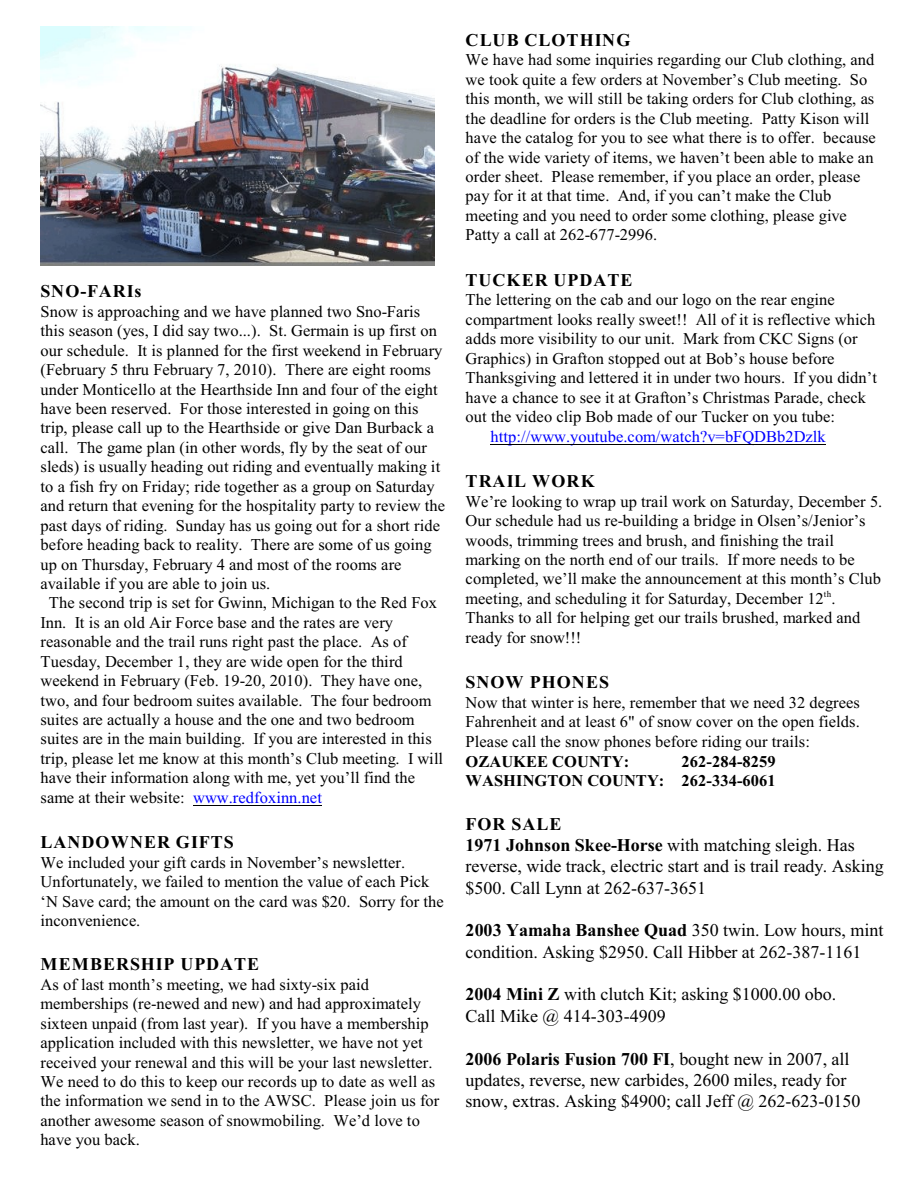
<style>
.page{position:relative;width:918px;height:1188px;background:#fff}
.page>*{position:absolute;margin:0;border:0;box-sizing:border-box;transform-origin:0 0}
.t1{font:18px/21.3px "Times New Roman";color:#000}
.t2{font:700 18px "Times New Roman";letter-spacing:.055em;color:#000}
.t3{font:16.5px/19.5px "Times New Roman";letter-spacing:.005em;color:#000}
.t4{font:700 16.5px/19.5px "Times New Roman";letter-spacing:.005em;color:#000;text-align:right}
.t5{font:16.5px "Times New Roman";color:#00f}
.t6{font:9px "Times New Roman";color:#000}
.s1{color:#00f}
.s2{font-weight:700}
</style>
<div class="page">
<hr style="left:193px;top:805px;width:129px;height:1px;background:#000">
<hr style="left:490px;top:444px;width:336px;height:1px;background:#000">
<img style="left:40px;top:27px;width:395px;height:239px">
<p class="t2" style="left:40px;top:285px;width:103px">SNO-FARIs</p>
<p class="t3" style="left:40px;top:303px;width:381px">Snow is approaching and we have planned two Sno-Faris</p>
<p class="t3" style="left:40px;top:323px;width:398px">this season (yes, I did say two...). St. Germain is up first on</p>
<p class="t3" style="left:40px;top:342px;width:403px">our schedule. It is planned for the first weekend in February</p>
<p class="t3" style="left:40px;top:361px;width:392px">(February 5 thru February 7, 2010). There are eight rooms</p>
<p class="t3" style="left:40px;top:381px;width:399px">under Monticello at the Hearthside Inn and four of the eight</p>
<p class="t3" style="left:40px;top:400px;width:380px">have been reserved. For those interested in going on this</p>
<p class="t3" style="left:40px;top:420px;width:395px">trip, please call up to the Hearthside or give Dan Burback a</p>
<p class="t3" style="left:40px;top:439px;width:388px">call. The game plan (in other words, fly by the seat of our</p>
<p class="t3" style="left:40px;top:459px;width:401px">sleds) is usually heading out riding and eventually making it</p>
<p class="t3" style="left:40px;top:478px;width:396px">to a fish fry on Friday; ride together as a group on Saturday</p>
<p class="t3" style="left:40px;top:498px;width:406px">and return that evening for the hospitality party to review the</p>
<p class="t3" style="left:40px;top:517px;width:401px">past days of riding. Sunday has us going out for a short ride</p>
<p class="t3" style="left:40px;top:536px;width:393px">before heading back to reality. There are some of us going</p>
<p class="t3" style="left:40px;top:556px;width:363px">up on Thursday, February 4 and most of the rooms are</p>
<p class="t3" style="left:40px;top:575px;width:231px">available if you are able to join us.</p>
<p class="t3" style="left:49px;top:595px;width:390px">The second trip is set for Gwinn, Michigan to the Red Fox</p>
<p class="t3" style="left:40px;top:614px;width:354px">Inn. It is an old Air Force base and the rates are very</p>
<p class="t3" style="left:40px;top:634px;width:368px">reasonable and the trail runs right past the place. As of</p>
<p class="t3" style="left:40px;top:653px;width:364px">Tuesday, December 1, they are wide open for the third</p>
<p class="t3" style="left:40px;top:672px;width:383px">weekend in February (Feb. 19-20, 2010). They have one,</p>
<p class="t3" style="left:40px;top:692px;width:393px">two, and four bedroom suites available. The four bedroom</p>
<p class="t3" style="left:40px;top:711px;width:376px">suites are actually a house and the one and two bedroom</p>
<p class="t3" style="left:40px;top:731px;width:393px">suites are in the main building. If you are interested in this</p>
<p class="t3" style="left:40px;top:750px;width:404px">trip, please let me know at this month’s Club meeting. I will</p>
<p class="t3" style="left:40px;top:770px;width:376px">have their information along with me, yet you’ll find the</p>
<p class="t3" style="left:40px;top:789px;width:283px">same at their website: <span class="s1">www.redfoxinn.net</span></p>
<p class="t2" style="left:40px;top:836px;width:195px">LANDOWNER GIFTS</p>
<p class="t3" style="left:40px;top:854px;width:405px">We included your gift cards in November’s newsletter.<br>Unfortunately, we failed to mention the value of each Pick ‘N Save card; the amount on the card was $20. Sorry for the inconvenience.</p>
<p class="t2" style="left:40px;top:958px;width:220px">MEMBERSHIP UPDATE</p>
<p class="t3" style="left:40px;top:976px;width:400px">As of last month’s meeting, we had sixty-six paid memberships (re-newed and new) and had approximately sixteen unpaid (from last year). If you have a membership application included with this newsletter, we have not yet received your renewal and this will be your last newsletter.<br>We need to do this to keep our records up to date as well as the information we send in to the AWSC. Please join us for another awesome season of snowmobiling. We’d love to have you back.</p>
<p class="t2" style="left:466px;top:34px;width:166px">CLUB CLOTHING</p>
<p class="t3" style="left:466px;top:52px;width:412px">We have had some inquiries regarding our Club clothing, and we took quite a few orders at November’s Club meeting. So this month, we will still be taking orders for Club clothing, as the deadline for orders is the Club meeting. Patty Kison will have the catalog for you to see what there is to offer. because of the wide variety of items, we haven’t been able to make an order sheet. Please remember, if you place an order, please pay for it at that time. And, if you can’t make the Club meeting and you need to order some clothing, please give Patty a call at 262-677-2996.</p>
<p class="t2" style="left:466px;top:274px;width:168px">TUCKER UPDATE</p>
<p class="t3" style="left:466px;top:292px;width:413px">The lettering on the cab and our logo on the rear engine compartment looks really sweet!! All of it is reflective which adds more visibility to our unit. Mark from CKC Signs (or Graphics) in Grafton stopped out at Bob’s house before Thanksgiving and lettered it in under two hours. If you didn’t have a chance to see it at Grafton’s Christmas Parade, check out the video clip Bob made of our Tucker on you tube:</p>
<p class="t5" style="left:490px;top:430px;width:337px">http://www.youtube.com/watch?v=bFQDBb2Dzlk</p>
<p class="t2" style="left:466px;top:475px;width:131px">TRAIL WORK</p>
<p class="t3" style="left:466px;top:493px;width:418px">We’re looking to wrap up trail work on Saturday, December 5.<br>Our schedule had us re-building a bridge in Olsen’s/Jenior’s woods, trimming trees and brush, and finishing the trail marking on the north end of our trails. If more needs to be completed, we’ll make the announcement at this month’s Club meeting, and scheduling it for Saturday, December 12 .</p>
<p class="t6" style="left:824px;top:591px;width:9px">th</p>
<p class="t3" style="left:466px;top:610px;width:396px">Thanks to all for helping get our trails brushed, marked and ready for snow!!!</p>
<p class="t2" style="left:466px;top:676px;width:145px">SNOW PHONES</p>
<p class="t3" style="left:466px;top:694px;width:396px;text-align:justify">Now that winter is here, remember that we need 32 degrees Fahrenheit and at least 6" of snow cover on the open fields.<br>Please call the snow phones before riding our trails:</p>
<p class="t4" style="left:466px;top:753px;width:165px">OZAUKEE COUNTY:</p>
<p class="t4" style="left:466px;top:753px;width:311px">262-284-8259<br>WASHINGTON COUNTY: 262-334-6061</p>
<p class="t1" style="left:466px;top:815px;width:420px"><span class="s2">FOR SALE<br>1971 Johnson Skee-Horse</span> with matching sleigh. Has reverse, wide track, electric start and is trail ready. Asking $500. Call Lynn at 262-637-3651</p>
<p class="t1" style="left:466px;top:921px;width:419px"><span class="s2">2003 Yamaha Banshee Quad</span> 350 twin. Low hours, mint condition. Asking $2950. Call Hibber at 262-387-1161</p>
<p class="t1" style="left:466px;top:985px;width:372px"><span class="s2">2004 Mini Z</span> with clutch Kit; asking $1000.00 obo.<br>Call Mike @ 414-303-4909</p>
<p class="t1" style="left:466px;top:1050px;width:396px"><span class="s2">2006 Polaris Fusion 700 FI</span>, bought new in 2007, all updates, reverse, new carbides, 2600 miles, ready for snow, extras. Asking $4900; call Jeff @ 262-623-0150</p>
</div>
